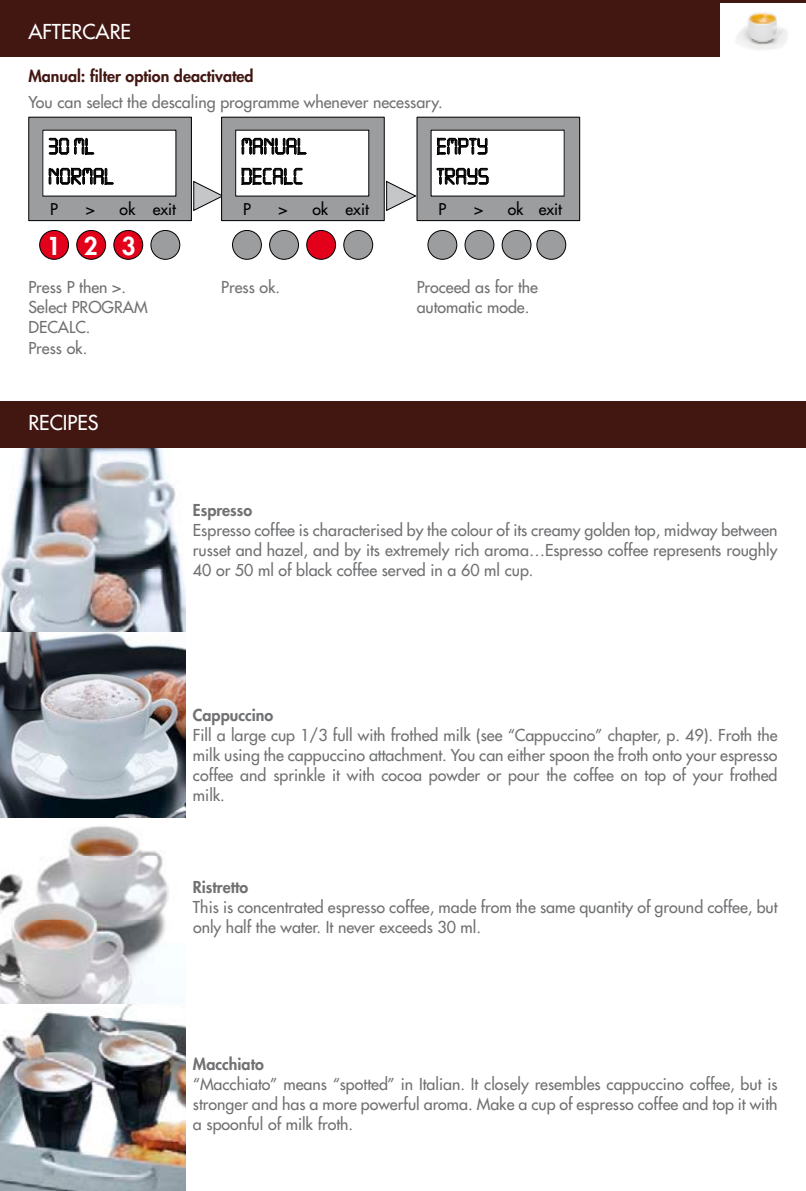
<style>
.page{position:relative;width:806px;height:1191px;background:#fff}
.page>*{position:absolute;margin:0;border:0;box-sizing:border-box;transform-origin:0 0}
.t1{font:800 24px "Futura";color:#fff}
.t2{font:20px/30px "Digital ICG";color:#000}
.t3{font:20px "Futura";color:#fff}
.t4{font:16px/20px "Futura";color:#707173}
.t5{font:800 16px "Futura";color:#707173}
.t6{font:800 16px "Futura";color:#421712}
.t7{font:15.8px "Futura";color:#000}
</style>
<div class="page">
<img style="left:0;top:448px;width:186px;height:185px">
<div style="left:0;top:0;width:805px;height:57px;background:#421712"></div>
<svg style="left:193px;top:180px;width:28px;height:32px"></svg>
<div style="left:29px;top:117px;width:162px;height:104px;background:#9c9d9f"></div>
<div style="left:28px;top:117px;width:164px;height:104px;border:1px solid #000"></div>
<div style="left:40px;top:230px;width:28px;height:29px;background:#e2001a;border-radius:50%"></div>
<div style="left:39px;top:230px;width:30px;height:29px;border:1px solid #000;border-radius:50%"></div>
<div style="left:151px;top:230px;width:29px;height:29px;background:#9c9d9f;border-radius:50%"></div>
<div style="left:151px;top:230px;width:29px;height:29px;border:1px solid #000;border-radius:50%"></div>
<div style="left:114px;top:230px;width:29px;height:29px;background:#e2001a;border-radius:50%"></div>
<div style="left:113px;top:230px;width:30px;height:29px;border:1px solid #000;border-radius:50%"></div>
<div style="left:77px;top:230px;width:29px;height:29px;background:#e2001a;border-radius:50%"></div>
<div style="left:76px;top:230px;width:30px;height:29px;border:1px solid #000;border-radius:50%"></div>
<div style="left:43px;top:130px;width:133px;height:66px;background:#fff"></div>
<svg style="left:48px;top:137px;width:47px;height:18px"></svg>
<svg style="left:49px;top:167px;width:65px;height:18px"></svg>
<svg style="left:386px;top:180px;width:30px;height:32px"></svg>
<div style="left:221px;top:117px;width:163px;height:104px;background:#9c9d9f"></div>
<div style="left:221px;top:117px;width:163px;height:104px;border:1px solid #000"></div>
<div style="left:232px;top:230px;width:29px;height:29px;background:#9c9d9f;border-radius:50%"></div>
<div style="left:232px;top:230px;width:29px;height:29px;border:1px solid #000;border-radius:50%"></div>
<div style="left:343px;top:230px;width:29px;height:29px;background:#9c9d9f;border-radius:50%"></div>
<div style="left:343px;top:230px;width:29px;height:29px;border:1px solid #000;border-radius:50%"></div>
<div style="left:306px;top:230px;width:29px;height:29px;background:#e2001a;border-radius:50%"></div>
<div style="left:306px;top:230px;width:29px;height:29px;border:1px solid #000;border-radius:50%"></div>
<div style="left:269px;top:230px;width:29px;height:29px;background:#9c9d9f;border-radius:50%"></div>
<div style="left:269px;top:230px;width:29px;height:29px;border:1px solid #000;border-radius:50%"></div>
<div style="left:235px;top:130px;width:133px;height:66px;background:#fff"></div>
<svg style="left:241px;top:137px;width:66px;height:18px"></svg>
<svg style="left:241px;top:167px;width:62px;height:18px"></svg>
<div style="left:417px;top:117px;width:162px;height:104px;background:#9c9d9f"></div>
<div style="left:416px;top:117px;width:163px;height:104px;border:1px solid #000"></div>
<div style="left:427px;top:230px;width:29px;height:29px;background:#9c9d9f;border-radius:50%"></div>
<div style="left:427px;top:230px;width:30px;height:29px;border:1px solid #000;border-radius:50%"></div>
<div style="left:536px;top:230px;width:29px;height:29px;background:#9c9d9f;border-radius:50%"></div>
<div style="left:536px;top:230px;width:29px;height:29px;border:1px solid #000;border-radius:50%"></div>
<div style="left:502px;top:230px;width:28px;height:29px;background:#9c9d9f;border-radius:50%"></div>
<div style="left:501px;top:230px;width:30px;height:29px;border:1px solid #000;border-radius:50%"></div>
<div style="left:464px;top:230px;width:29px;height:29px;background:#9c9d9f;border-radius:50%"></div>
<div style="left:464px;top:230px;width:30px;height:29px;border:1px solid #000;border-radius:50%"></div>
<div style="left:431px;top:130px;width:133px;height:66px;background:#fff"></div>
<svg style="left:436px;top:137px;width:51px;height:18px"></svg>
<svg style="left:436px;top:167px;width:53px;height:18px"></svg>
<div style="left:0;top:401px;width:805px;height:47px;background:#421712"></div>
<img style="left:0;top:633px;width:186px;height:558px">
<img style="left:720px;top:4px;width:85px;height:53px">
<p class="t3" style="left:28px;top:18px;width:104px">AFTERCARE</p>
<p class="t6" style="left:28px;top:65px;width:226px">Manual: filter option deactivated</p>
<p class="t4" style="left:28px;top:92px;width:415px">You can select the descaling programme whenever necessary.</p>
<p class="t2" style="left:48px;top:131px;width:67px">30 ML<br>NORMAL</p>
<p class="t7" style="left:50px;top:198px;width:9px">P</p>
<p class="t7" style="left:86px;top:198px;width:92px">&gt; ok exit</p>
<h1 class="t1" style="left:47px;top:230px;width:90px">123</h1>
<p class="t4" style="left:28px;top:277px;width:121px">Press P then &gt;.<br>Select PROGRAM<br>DECALC.<br>Press ok.</p>
<p class="t3" style="left:28px;top:409px;width:72px">RECIPES</p>
<p class="t2" style="left:241px;top:131px;width:67px">MANUAL<br>DECALC</p>
<p class="t7" style="left:243px;top:198px;width:9px">P</p>
<p class="t7" style="left:278px;top:198px;width:92px">&gt; ok exit</p>
<p class="t4" style="left:221px;top:277px;width:60px">Press ok.</p>
<p class="t2" style="left:436px;top:131px;width:54px">EMPTY<br>TRAYS</p>
<p class="t7" style="left:438px;top:198px;width:9px">P</p>
<p class="t7" style="left:473px;top:198px;width:89px">&gt; ok exit</p>
<p class="t4" style="left:416px;top:277px;width:123px">Proceed as for the automatic mode.</p>
<p class="t5" style="left:193px;top:499px;width:61px">Espresso</p>
<p class="t4" style="left:193px;top:519px;width:585px;text-align:justify">Espresso coffee is characterised by the colour of its creamy golden top, midway between russet and hazel, and by its extremely rich aroma…Espresso coffee represents roughly 40 or 50 ml of black coffee served in a 60 ml cup.</p>
<p class="t5" style="left:193px;top:705px;width:82px">Cappuccino</p>
<p class="t4" style="left:193px;top:725px;width:585px;text-align:justify">Fill a large cup 1/3 full with frothed milk (see “Cappuccino” chapter, p. 49). Froth the milk using the cappuccino attachment. You can either spoon the froth onto your espresso coffee and sprinkle it with cocoa powder or pour the coffee on top of your frothed milk.</p>
<p class="t5" style="left:193px;top:876px;width:57px">Ristretto</p>
<p class="t4" style="left:193px;top:896px;width:585px">This is concentrated espresso coffee, made from the same quantity of ground coffee, but only half the water. It never exceeds 30 ml.</p>
<p class="t5" style="left:193px;top:1053px;width:72px">Macchiato</p>
<p class="t4" style="left:193px;top:1073px;width:585px;text-align:justify">“Macchiato” means “spotted” in Italian. It closely resembles cappuccino coffee, but is stronger and has a more powerful aroma. Make a cup of espresso coffee and top it with a spoonful of milk froth.</p>
</div>
